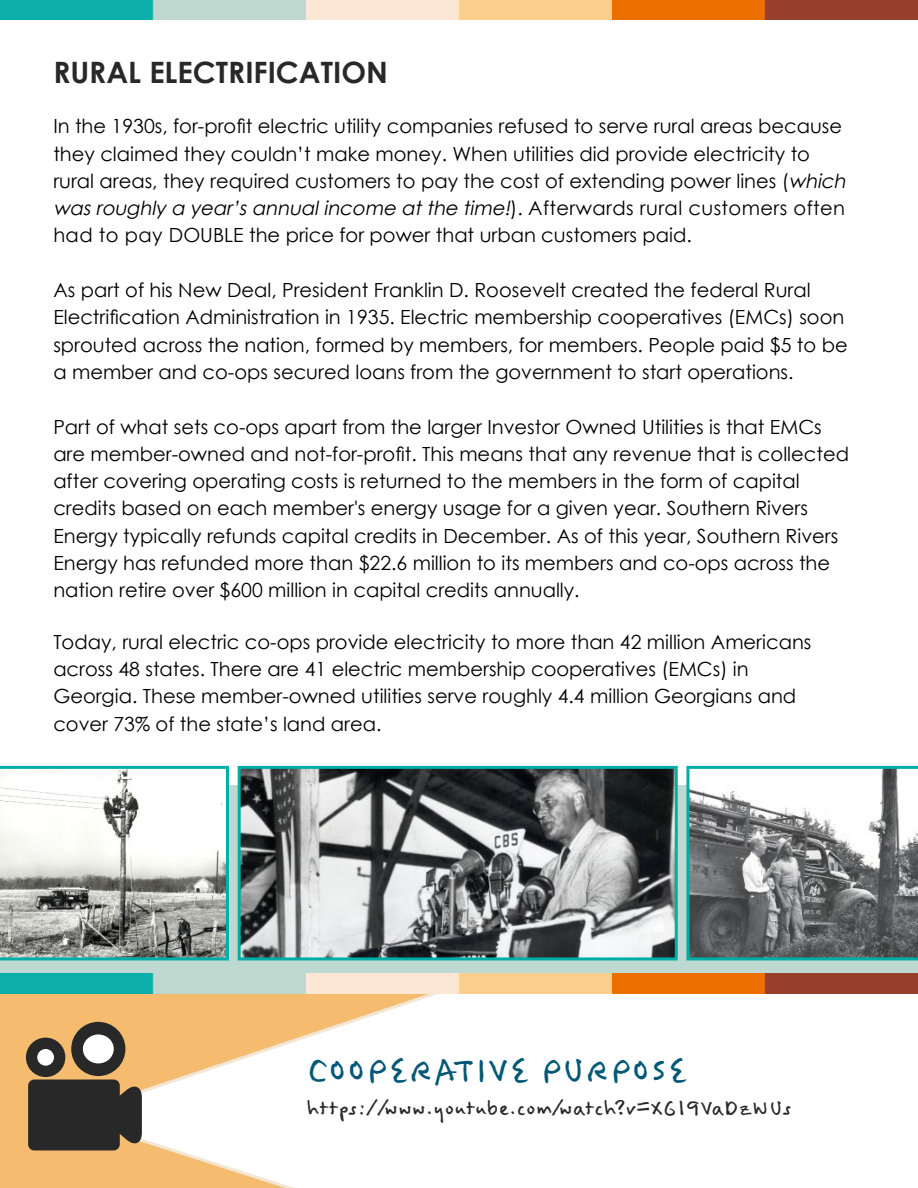
<style>
.page{position:relative;width:918px;height:1188px;background:#fff}
.page>*{position:absolute;margin:0;border:0;box-sizing:border-box;transform-origin:0 0}
.t1{font:42px "Felt Tip Woman";color:#025876}
.t2{font:700 29.4px "Century Gothic";color:#282828}
.t3{font:25.5px "Felt Tip Woman";color:#282828}
.t4{font:19.5px/27.3px "Century Gothic";color:#000}
.s1{font-style:italic}
</style>
<div class="page">
<div style="left:0;top:987px;width:918px;height:201px;background:#f5bb6f"></div>
<svg style="left:128px;top:993px;width:790px;height:195px;background:#fdf5eb"></svg>
<div style="left:458px;top:817px;width:460px;height:194px;background:#fff"></div>
<div style="left:0;top:785px;width:918px;height:189px;background:#bdd9d1"></div>
<img style="left:0;top:974px;width:918px;height:19px">
<svg style="left:0;top:766px;width:229px;height:194px;background:#bfc7c3"></svg>
<div style="left:28px;top:1080px;width:92px;height:70px;background:#282828;border-radius:6px"></div>
<svg style="left:118px;top:1084px;width:25px;height:64px"></svg>
<div style="left:26px;top:1038px;width:39px;height:39px;background:#282828;border-radius:50%"></div>
<div style="left:71px;top:1022px;width:54px;height:54px;background:#282828;border-radius:50%"></div>
<div style="left:37px;top:1048px;width:18px;height:18px;background:#fff;border-radius:50%"></div>
<div style="left:36px;top:1047px;width:19px;height:20px;border:2px solid #282828;border-radius:50%"></div>
<div style="left:82px;top:1034px;width:33px;height:30px;background:#fff;border-radius:50%"></div>
<div style="left:81px;top:1033px;width:34px;height:32px;border:2px solid #282828;border-radius:50%"></div>
<img style="left:242px;top:770px;width:432px;height:186px">
<div style="left:238px;top:766px;width:440px;height:194px;border:3px solid #00aea7"></div>
<img style="left:0;top:0;width:918px;height:20px">
<svg style="left:686px;top:766px;width:232px;height:194px;background:#8e9596"></svg>
<h2 class="t2" style="left:53px;top:50px;width:336px">RURAL ELECTRIFICATION</h2>
<p class="t4" style="left:53px;top:112px;width:798px">In the 1930s, for-profit electric utility companies refused to serve rural areas because they claimed they couldn’t make money. When utilities did provide electricity to rural areas, they required customers to pay the cost of extending power lines (<span class="s1">which wasroughly a year’sannualincome atthe time!</span>) . A f t e rwa rd s ru ra l c u s t o m e rs o f t e n had to pay DOUBLE the price for power that urban customers paid.</p>
<p class="t4" style="left:53px;top:276px;width:796px">As part of his New Deal, President Franklin D. Roosevelt created the federal Rural Electrification Administration in 1935. Electric membership cooperatives (EMCs) soon sprouted across the nation, formed by members, for members. People paid $5 to be a member and co-ops secured loans from the government to start operations.</p>
<p class="t4" style="left:53px;top:413px;width:797px">Part of what sets co-ops apart from the larger Investor Owned Utilities is that EMCs are member-owned and not-for-profit. This means that any revenue that is collected after covering operating costs is returned to the members in the form of capital credits based on each member's energy usage for a given year. Southern Rivers Energy typically refunds capital credits in December. As of this year, Southern Rivers Energy has refunded more than $22.6 million to its members and co-ops across the nation retire over $600 million in capital credits annually.</p>
<p class="t4" style="left:53px;top:628px;width:760px">Today, rural electric co-ops provide electricity to more than 42 million Americans across 48 states. There are 41 electric membership cooperatives (EMCs) in Georgia. These member-owned utilities serve roughly 4.4 million Georgians and cover 73% of the state’s land area.</p>
<h1 class="t1" style="left:306px;top:1047px;width:383px">COOPERATIVE PURPOSE</h1>
<h3 class="t3" style="left:306px;top:1094px;width:487px">https://www.youtube.com/watch?v=XG19VaDzWUs</h3>
</div>
